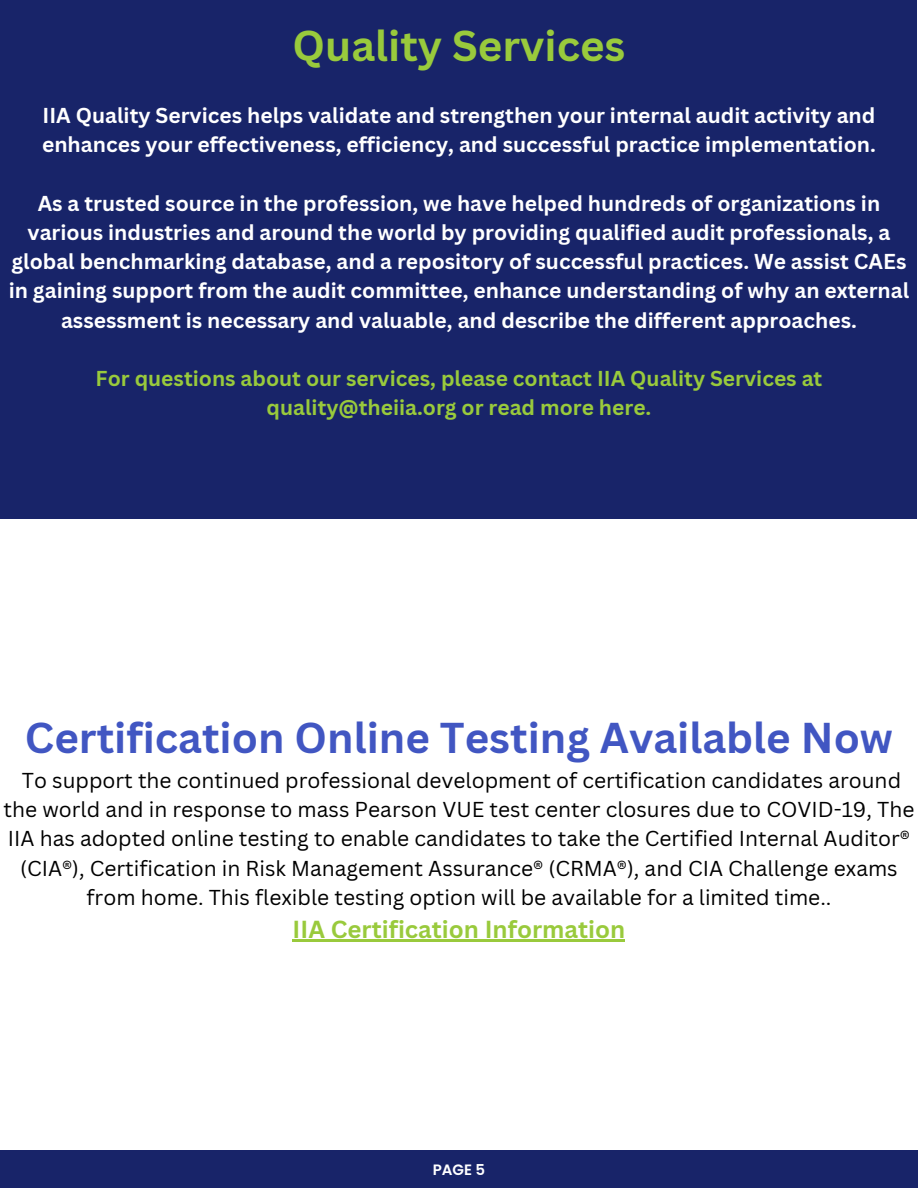
<style>
.page{position:relative;width:918px;height:1188px;background:#fff}
.page>*{position:absolute;margin:0;border:0;box-sizing:border-box;transform-origin:0 0}
.t1{font:700 42px "Canva Sans";color:#4156c2}
.t2{font:700 42px "Canva Sans";color:#99ca3c}
.t3{font:700 24px "Canva Sans";color:#99ca3c}
.t4{font:700 21px/29.2px "Canva Sans";color:#fff}
.t5{font:21px/29.2px "Canva Sans";color:#000;text-align:center}
.t6{font:700 21px/29.2px "Canva Sans";color:#99ca3c;text-align:center}
.t7{font:600 15px "Poppins";color:#fff}
</style>
<div class="page">
<div style="left:0;top:1150px;width:917px;height:38px;background:#182469"></div>
<div style="left:0;top:0;width:917px;height:519px;background:#182469"></div>
<hr style="left:293px;top:940px;width:332px;height:2px;background:#99ca3c">
<h1 class="t2" style="left:293px;top:16px;width:334px">Quality Services</h1>
<p class="t4" style="left:42px;top:100px;width:835px">IIA Quality Services helps validate and strengthen your internal audit activity and enhances your effectiveness, efficiency, and successful practice implementation.</p>
<p class="t4" style="left:9px;top:188px;width:902px;text-align:center">As a trusted source in the profession, we have helped hundreds of organizations in various industries and around the world by providing qualified audit professionals, a global benchmarking database, and a repository of successful practices. We assist CAEs in gaining support from the audit committee, enhance understanding of why an external assessment is necessary and valuable, and describe the different approaches.</p>
<p class="t6" style="left:96px;top:363px;width:728px">For questions about our services, please contact IIA Quality Services at quality@theiia.org or read more here.</p>
<h1 class="t1" style="left:25px;top:708px;width:870px">Certification Online Testing Available Now</h1>
<p class="t5" style="left:4px;top:765px;width:912px">To support the continued professional development of certification candidates around the world and in response to mass Pearson VUE test center closures due to COVID-19, The IIA has adopted online testing to enable candidates to take the Certified Internal Auditor® (CIA®), Certification in Risk Management Assurance®️ (CRMA®️), and CIA Challenge exams from home. This flexible testing option will be available for a limited time..</p>
<p class="t3" style="left:293px;top:912px;width:334px">IIA Certification Information</p>
<p class="t7" style="left:433px;top:1160px;width:54px">PAGE 5</p>
</div>
